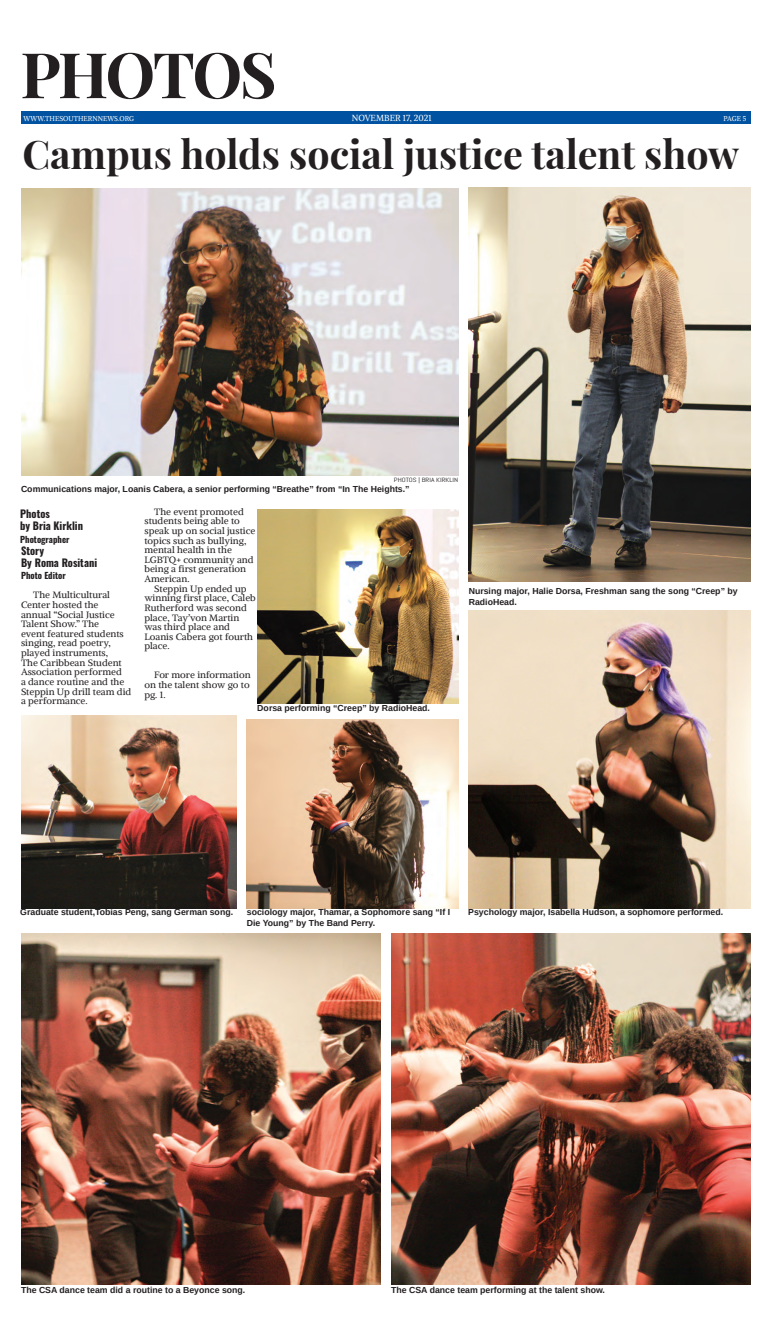
<style>
.page{position:relative;width:772px;height:1323px;background:#fff}
.page>*{position:absolute;margin:0;border:0;box-sizing:border-box;transform-origin:0 0}
.TX_Text_Body{font:700 63px "Playfair Display";letter-spacing:-.04em;color:#231f20}
.t1{font:700 39.38px "Playfair Display";color:#231f20}
.t2{font:700 10.5px "Oswald";color:#231f20}
.t3{font:9.1px/9.6px "Alike Angular";color:#231f20;scale:1.08 1}
.t4{font:700 8.75px/10.5px "Arimo";color:#231f20}
.t5{font:700 8.75px "Oswald";color:#231f20}
.t6{font:8.75px "Alike Angular";color:#fff}
.t7{font:7px "Alike Angular";color:#fff}
.t8{font:6.12px "Abel";color:#231f20;scale:1.2 1}
</style>
<div class="page">
<div style="left:22px;top:112px;width:729px;height:12px;background:#0153a2"></div>
<img style="left:21px;top:715px;width:215px;height:193px">
<img style="left:469px;top:611px;width:281px;height:297px">
<img style="left:21px;top:188px;width:437px;height:288px">
<img style="left:469px;top:187px;width:282px;height:395px">
<img style="left:257px;top:509px;width:201px;height:195px">
<img style="left:247px;top:720px;width:211px;height:188px">
<img style="left:21px;top:933px;width:360px;height:351px">
<img style="left:391px;top:933px;width:359px;height:351px">
<p class="TX_Text_Body" style="left:20px;top:25px;width:258px">PHOTOS</p>
<p class="t7" style="left:24px;top:114px;width:112px">WWW.THESOUTHERNNEWS.ORG</p>
<p class="t6" style="left:352px;top:113px;width:81px">NOVEMBER 17, 2021</p>
<p class="t7" style="left:723px;top:114px;width:24px">PAGE 5</p>
<p class="t1" style="left:22px;top:124px;width:718px">Campus holds social justice talent show</p>
<p class="t8" style="left:394px;top:476px;width:55px">PHOTOS | BRIA KIRKLIN</p>
<p class="t4" style="left:21px;top:484px;width:390px">Communications major, Loanis Cabera, a senior performing “Breathe” from “In The Heights.”</p>
<p class="t2" style="left:20px;top:508px;width:31px">Photos</p>
<p class="t2" style="left:20px;top:521px;width:64px">by Bria Kirklin</p>
<p class="t5" style="left:20px;top:534px;width:51px">Photographer</p>
<p class="t2" style="left:21px;top:545px;width:24px">Story</p>
<p class="t2" style="left:21px;top:557px;width:77px">By Roma Rositani</p>
<p class="t5" style="left:21px;top:571px;width:46px">Photo Editor</p>
<p class="t3" style="left:21px;top:590px;width:104px;text-indent:12px">The Multicultural<br>Center hosted the<br>annual “Social Justice<br>Talent Show.” The<br>event featured students singing, read poetry, played instruments,<br>The Caribbean Student<br>Association performed<br>a dance routine and the<br>Steppin Up drill team did a performance.</p>
<p class="t3" style="left:144px;top:507px;width:104px;text-indent:10px">The event promoted students being able to speak up on social justice topics such as bullying, mental health in the<br>LGBTQ+ community and being a first generation<br>American.</p>
<p class="t3" style="left:144px;top:584px;width:105px;text-indent:10px">Steppin Up ended up winning first place, Caleb<br>Rutherford was second place, Tay’von Martin was third place and<br>Loanis Cabera got fourth place.</p>
<p class="t3" style="left:144px;top:670px;width:100px;text-align:justify;text-indent:10px">For more information on the talent show go to pg. 1.</p>
<p class="t4" style="left:257px;top:703px;width:174px">Dorsa performing “Creep” by RadioHead.</p>
<p class="t4" style="left:469px;top:586px;width:270px">Nursing major, Halie Dorsa, Freshman sang the song “Creep” by<br>RadioHead.</p>
<p class="t4" style="left:20px;top:907px;width:214px">Graduate student,Tobias Peng, sang German song.</p>
<p class="t4" style="left:247px;top:907px;width:205px">sociology major, Thamar, a Sophomore sang “If I</p>
<p class="t4" style="left:468px;top:907px;width:256px">Psychology major, Isabella Hudson, a sophomore performed.</p>
<p class="t4" style="left:247px;top:918px;width:130px">Die Young” by The Band Perry.</p>
<p class="t4" style="left:21px;top:1284px;width:226px">The CSA dance team did a routine to a Beyonce song.</p>
<p class="t4" style="left:391px;top:1285px;width:215px">The CSA dance team performing at the talent show.</p>
</div>
